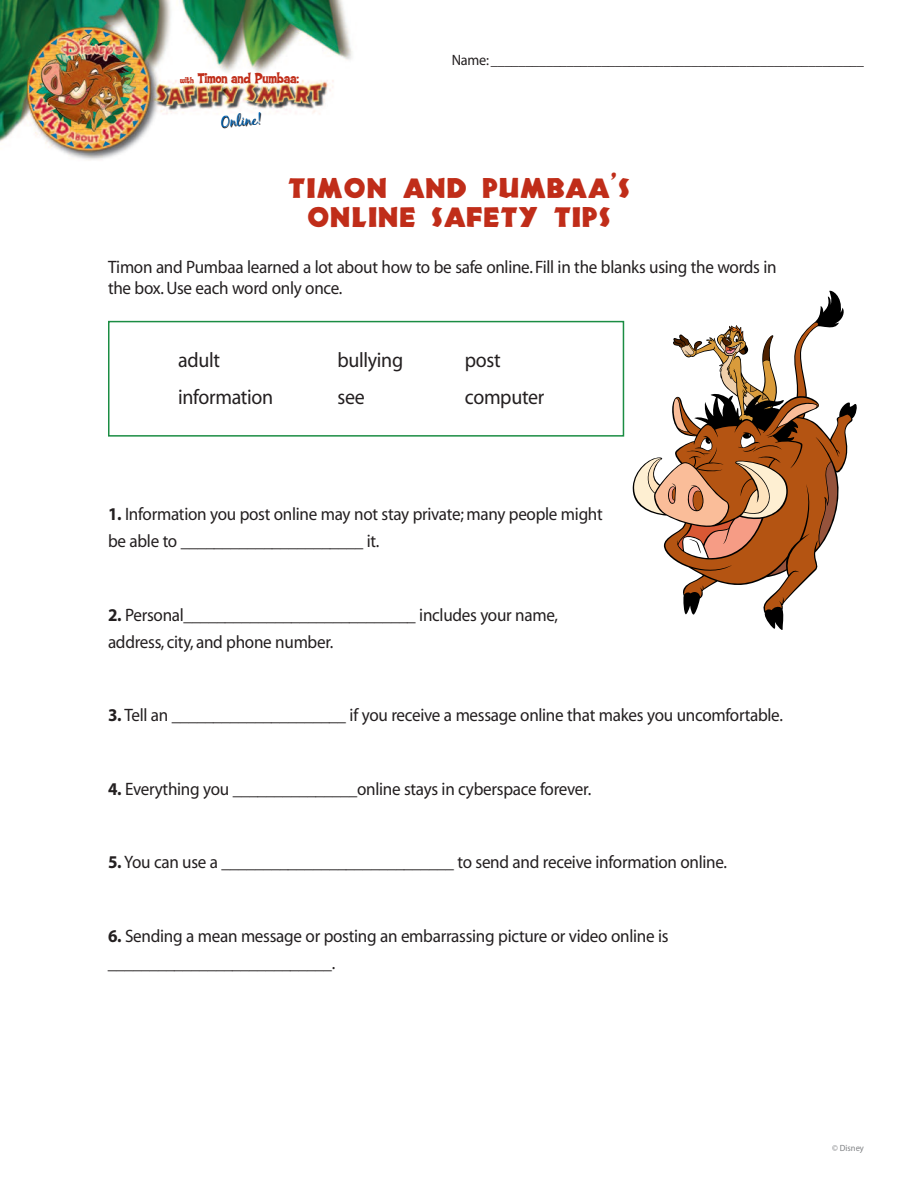
<style>
.page{position:relative;width:918px;height:1188px;background:#fff}
.page>*{position:absolute;margin:0;border:0;box-sizing:border-box;transform-origin:0 0}
.t1{font:27px/28.5px "Neuland Solid";letter-spacing:.04em;color:#c02d19;text-align:center}
.t2{font:21px "Myriad";letter-spacing:-.015em;color:#231f20;scale:.95 1}
.t3{font:18px/27px "Myriad";letter-spacing:-.015em;color:#231f20;scale:.95 1}
.t4{font:15.3px "Coop Flaired";letter-spacing:-.01em;color:#c02d19}
.t5{font:15px "Myriad";color:#231f20;scale:.95 1}
.t6{font:15px "Black Jack";color:#0162b0}
.t7{font:9px "Myriad";color:#808285;scale:.95 1}
.s1{font-size:9px}
.s2{font-weight:700}
</style>
<div class="page">
<img style="left:0;top:0;width:352px;height:160px">
<div style="left:108px;top:321px;width:516px;height:116px;border:2px solid #1b8d43"></div>
<svg style="left:633px;top:291px;width:224px;height:338px"></svg>
<p class="t4" style="left:180px;top:72px;width:120px"><span class="s1">with</span> Timon and Pumbaa:</p>
<p class="t6" style="left:220px;top:114px;width:42px;rotate:-5deg">Online!</p>
<p class="t5" style="left:452px;top:54px;width:436px">Name: ______________________________________________________</p>
<h1 class="t1" style="left:288px;top:175px;width:343px">TIMON AND PUMBAA’S<br>ONLINE SAFETY TIPS</h1>
<p class="t3" style="left:108px;top:258px;width:705px;line-height:21px">Timon and Pumbaa learned a lot about how to be safe online. Fill in the blanks using the words in the box.Use each word only once.</p>
<p class="t2" style="left:178px;top:352px;width:46px">adult</p>
<p class="t2" style="left:338px;top:352px;width:71px">bullying</p>
<p class="t2" style="left:465px;top:352px;width:39px">post</p>
<p class="t2" style="left:178px;top:389px;width:102px">information</p>
<p class="t2" style="left:338px;top:389px;width:30px">see</p>
<p class="t2" style="left:465px;top:389px;width:85px">computer</p>
<p class="t3" style="left:108px;top:502px;width:522px"><span class="s2">1.</span> Information you post online may not stay private; many people might be able to ______________________ it.</p>
<p class="t3" style="left:108px;top:603px;width:475px"><span class="s2">2.</span> Personal____________________________ includes your name, address, city, and phone number.</p>
<p class="t3" style="left:108px;top:703px;width:712px"><span class="s2">3.</span> Tell an _____________________ if you receive a message online that makes you uncomfortable.</p>
<p class="t3" style="left:108px;top:777px;width:510px"><span class="s2">4.</span> Everything you _______________online stays in cyberspace forever.</p>
<p class="t3" style="left:108px;top:850px;width:653px"><span class="s2">5.</span> You can use a ____________________________ to send and receive information online.</p>
<p class="t3" style="left:108px;top:924px;width:592px"><span class="s2">6.</span> Sending a mean message or posting an embarrassing picture or video online is ___________________________.</p>
<p class="t7" style="left:832px;top:1145px;width:35px">© Disney</p>
</div>
